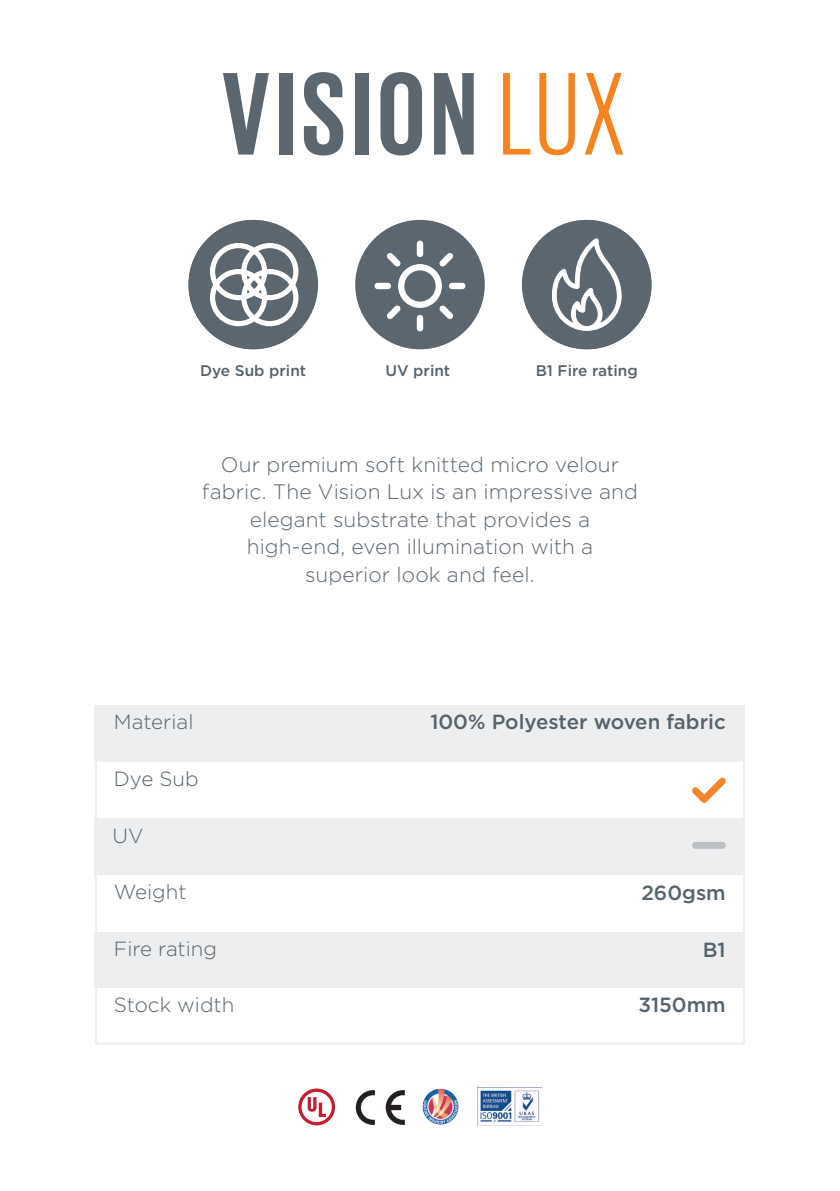
<style>
.page{position:relative;width:840px;height:1191px;background:#fff}
.page>*{position:absolute;margin:0;border:0;box-sizing:border-box;transform-origin:0 0}
.t1{font:700 120.2px "Giorgio Sans";letter-spacing:.05em;color:#5a6670}
.t2{font:300 20.8px/27.6px "Gotham";color:#5a656f;text-align:center}
.t3{font:300 20.4px "Gotham";color:#54626c}
.t4{font:500 20.4px "Gotham";color:#54626c}
.t5{font:500 15.4px "Gotham";color:#55626c}
.s1{font-weight:400;color:#f58320}
</style>
<div class="page">
<div style="left:188px;top:220px;width:130px;height:129px;background:#5a6670;border-radius:50%"></div>
<svg style="left:210px;top:243px;width:88px;height:83px"></svg>
<div style="left:355px;top:220px;width:129px;height:129px;background:#5a6670;border-radius:50%"></div>
<div style="left:416px;top:240px;width:7px;height:17px;background:#fff;border-radius:3px"></div>
<div style="left:416px;top:315px;width:7px;height:16px;background:#fff;border-radius:3px"></div>
<div style="left:448px;top:283px;width:17px;height:6px;background:#fff;border-radius:3px"></div>
<div style="left:374px;top:283px;width:17px;height:6px;background:#fff;border-radius:3px"></div>
<svg style="left:386px;top:253px;width:67px;height:66px"></svg>
<div style="left:521px;top:220px;width:130px;height:129px;background:#5a6670;border-radius:50%"></div>
<svg style="left:551px;top:238px;width:70px;height:111px"></svg>
<div style="left:95px;top:931px;width:649px;height:57px;background:#edeeef"></div>
<div style="left:95px;top:818px;width:649px;height:57px;background:#edeeef"></div>
<div style="left:95px;top:705px;width:649px;height:56px;background:#edeeef"></div>
<hr style="left:95px;top:1042px;width:649px;height:2px;background:#edeeef">
<hr style="left:95px;top:705px;width:2px;height:339px;background:#edeeef">
<svg style="left:692px;top:777px;width:33px;height:26px"></svg>
<div style="left:691px;top:842px;width:34px;height:7px;background:#bcbfc4;border-radius:3px"></div>
<hr style="left:742px;top:705px;width:2px;height:339px;background:#edeeef">
<svg style="left:298px;top:1088px;width:37px;height:37px"></svg>
<img style="left:422px;top:1088px;width:37px;height:37px">
<img style="left:477px;top:1087px;width:64px;height:39px">
<svg style="left:355px;top:1090px;width:20px;height:35px"></svg>
<svg style="left:385px;top:1090px;width:20px;height:35px"></svg>
<h1 class="t1" style="left:222px;top:53px;width:404px">VISION <span class="s1">LUX</span></h1>
<p class="t5" style="left:200px;top:360px;width:108px">Dye Sub print</p>
<p class="t5" style="left:385px;top:360px;width:66px">UV print</p>
<p class="t5" style="left:535px;top:360px;width:103px">B1 Fire rating</p>
<p class="t2" style="left:202px;top:450px;width:437px">Our premium soft knitted micro velour fabric. The Vision Lux is an impressive and elegant substrate that provides a high-end, even illumination with a superior look and feel.</p>
<p class="t3" style="left:114px;top:709px;width:81px">Material</p>
<p class="t4" style="left:430px;top:709px;width:297px">100% Polyester woven fabric</p>
<p class="t3" style="left:114px;top:766px;width:86px">Dye Sub</p>
<p class="t3" style="left:112px;top:822px;width:32px">UV</p>
<p class="t3" style="left:114px;top:879px;width:74px">Weight</p>
<p class="t3" style="left:114px;top:935px;width:104px">Fire rating</p>
<p class="t3" style="left:114px;top:992px;width:122px">Stock width</p>
<p class="t4" style="left:641px;top:879px;width:86px">260gsm</p>
<p class="t4" style="left:702px;top:936px;width:24px">B1</p>
<p class="t4" style="left:638px;top:991px;width:89px">3150mm</p>
</div>
